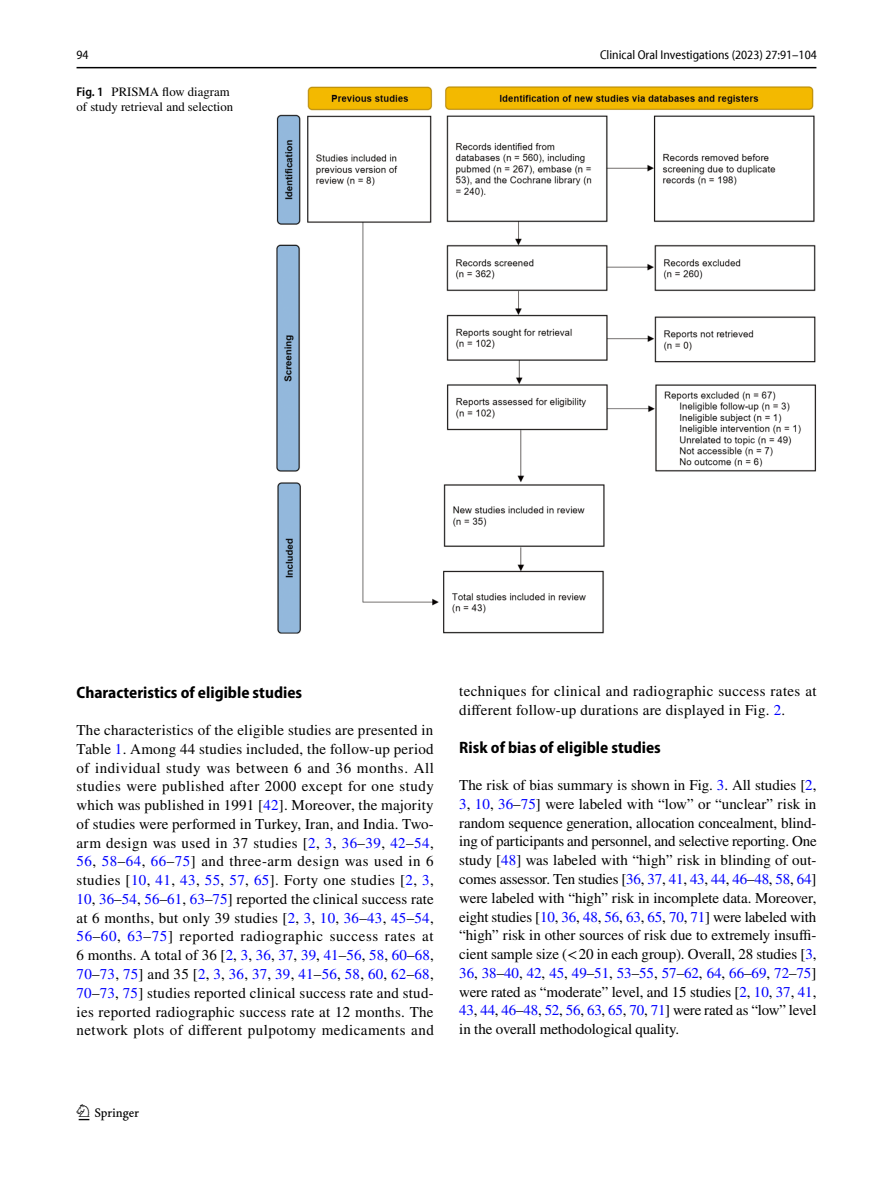
<style>
.page{position:relative;width:893px;height:1187px;background:#fff}
.page>*{position:absolute;margin:0;border:0;box-sizing:border-box;transform-origin:0 0}
.t1{font:22.5px "Springnew Regular 2";color:#000}
.t2{font:700 semi-condensed 16.5px "Myriad Pro";color:#000}
.t3{font:15px/18.8px "STIX";letter-spacing:.02em;color:#000;text-align:justify}
.t4{font:12.75px/15px "STIX";color:#000}
.t5{font:semi-condensed 12.75px "Myriad Pro Unic";color:#000}
.s1{font-family:"Myriad Pro";font-weight:600;font-stretch:semi-condensed}
.s2{color:#00f}
</style>
<div class="page">
<hr style="left:77px;top:67px;width:739px;height:1px;background:#000">
<img style="left:276px;top:87px;width:540px;height:546px">
<p class="t5" style="left:77px;top:50px;width:14px">94</p>
<p class="t5" style="left:600px;top:50px;width:218px">Clinical Oral Investigations (2023) 27:91–104</p>
<p class="t4" style="left:77px;top:85px;width:158px"><span class="s1">Fig. 1</span> PRISMA flow diagram of study retrieval and selection</p>
<p class="t2" style="left:77px;top:682px;width:227px">Characteristics of eligible studies</p>
<p class="t3" style="left:77px;top:721px;width:359px">The characteristics of the eligible studies are presented in Table <span class="s2">1</span>. Among 44 studies included, the follow-up period of individual study was between 6 and 36 months. All studies were published after 2000 except for one study which was published in 1991 [<span class="s2">42</span>]. Moreover, the majority of studies were performed in Turkey, Iran, and India. Two&shy;arm design was used in 37 studies [<span class="s2">2</span>, <span class="s2">3</span>, <span class="s2">36</span>–<span class="s2">39</span>, <span class="s2">42</span>–<span class="s2">54</span>, <span class="s2">56</span>, <span class="s2">58</span>–<span class="s2">64</span>, <span class="s2">66</span>–<span class="s2">75</span>] and three-arm design was used in 6 studies [<span class="s2">10</span>, <span class="s2">41</span>, <span class="s2">43</span>, <span class="s2">55</span>, <span class="s2">57</span>, <span class="s2">65</span>]. Forty one studies [<span class="s2">2</span>, <span class="s2">3</span>, <span class="s2">10</span>, <span class="s2">36</span>–<span class="s2">54</span>, <span class="s2">56</span>–<span class="s2">61</span>, <span class="s2">63</span>–<span class="s2">75</span>] reported the clinical success rate at 6 months, but only 39 studies [<span class="s2">2</span>, <span class="s2">3</span>, <span class="s2">10</span>, <span class="s2">36</span>–<span class="s2">43</span>, <span class="s2">45</span>–<span class="s2">54</span>, <span class="s2">56</span>–<span class="s2">60</span>, <span class="s2">63</span>–<span class="s2">75</span>] reported radiographic success rates at 6 months. A total of 36 [<span class="s2">2</span>, <span class="s2">3</span>, <span class="s2">36</span>, <span class="s2">37</span>, <span class="s2">39</span>, <span class="s2">41</span>–<span class="s2">56</span>, <span class="s2">58</span>, <span class="s2">60</span>–<span class="s2">68</span>, <span class="s2">70</span>–<span class="s2">73</span>, <span class="s2">75</span>] and 35 [<span class="s2">2</span>, <span class="s2">3</span>, <span class="s2">36</span>, <span class="s2">37</span>, <span class="s2">39</span>, <span class="s2">41</span>–<span class="s2">56</span>, <span class="s2">58</span>, <span class="s2">60</span>, <span class="s2">62</span>–<span class="s2">68</span>, <span class="s2">70</span>–<span class="s2">73</span>, <span class="s2">75</span>] studies reported clinical success rate and stud&shy;ies reported radiographic success rate at 12 months. The network plots of different pulpotomy medicaments and</p>
<p class="t3" style="left:459px;top:683px;width:359px">techniques for clinical and radiographic success rates at different follow-up durations are displayed in Fig. <span class="s2">2</span>.</p>
<p class="t2" style="left:459px;top:737px;width:203px">Risk of bias of eligible studies</p>
<p class="t3" style="left:459px;top:776px;width:359px">The risk of bias summary is shown in Fig. <span class="s2">3</span>. All studies [<span class="s2">2</span>, <span class="s2">3</span>, <span class="s2">10</span>, <span class="s2">36</span>–<span class="s2">75</span>] were labeled with “low” or “unclear” risk in random sequence generation, allocation concealment, blind&shy;ing of participants and personnel, and selective reporting. One study [<span class="s2">48</span>] was labeled with “high” risk in blinding of out&shy;comes assessor. Ten studies [<span class="s2">36</span>, <span class="s2">37</span>, <span class="s2">41</span>, <span class="s2">43</span>, <span class="s2">44</span>, <span class="s2">46</span>–<span class="s2">48</span>, <span class="s2">58</span>, <span class="s2">64</span>] were labeled with “high” risk in incomplete data. Moreover, eight studies [<span class="s2">10</span>, <span class="s2">36</span>, <span class="s2">48</span>, <span class="s2">56</span>, <span class="s2">63</span>, <span class="s2">65</span>, <span class="s2">70</span>, <span class="s2">71</span>] were labeled with “high” risk in other sources of risk due to extremely insuffi&shy;cient sample size (&lt;20 in each group). Overall, 28 studies [<span class="s2">3</span>, <span class="s2">36</span>, <span class="s2">38</span>–<span class="s2">40</span>, <span class="s2">42</span>, <span class="s2">45</span>, <span class="s2">49</span>–<span class="s2">51</span>, <span class="s2">53</span>–<span class="s2">55</span>, <span class="s2">57</span>–<span class="s2">62</span>, <span class="s2">64</span>, <span class="s2">66</span>–<span class="s2">69</span>, <span class="s2">72</span>–<span class="s2">75</span>] were rated as “moderate” level, and 15 studies [<span class="s2">2</span>, <span class="s2">10</span>, <span class="s2">37</span>, <span class="s2">41</span>, <span class="s2">43</span>, <span class="s2">44</span>, <span class="s2">46</span>–<span class="s2">48</span>, <span class="s2">52</span>, <span class="s2">56</span>, <span class="s2">63</span>, <span class="s2">65</span>, <span class="s2">70</span>, <span class="s2">71</span>] were rated as “low” level in the overall methodological quality.</p>
<h1 class="t1" style="left:79px;top:1104px;width:62px">1 3</h1>
</div>
